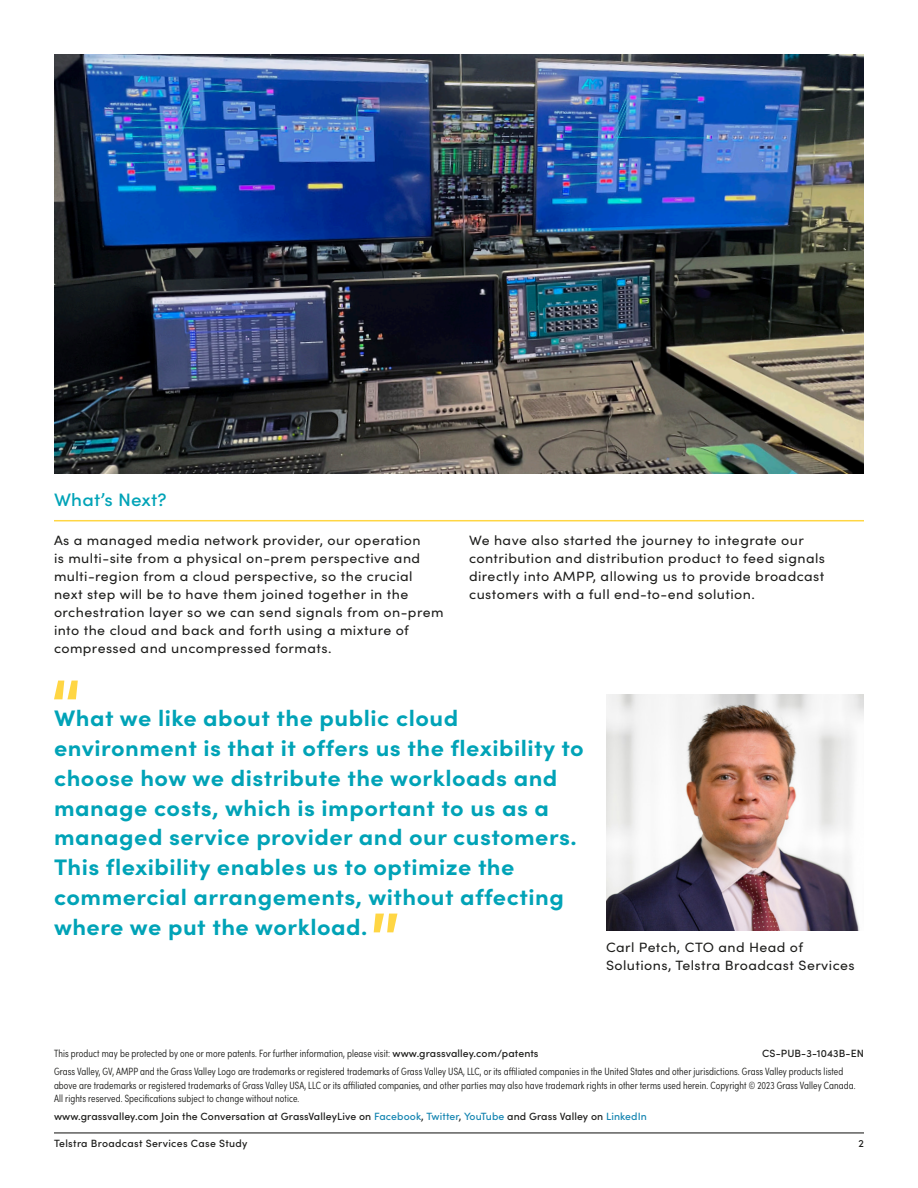
<style>
.page{position:relative;width:918px;height:1188px;background:#fff}
.page>*{position:absolute;margin:0;border:0;box-sizing:border-box;transform-origin:0 0}
.t1{font:700 22.5px/30px "Sofia Pro";letter-spacing:.02em;color:#00a3b7;scale:1.05 1}
.t2{font:500 18px "Sofia Pro";letter-spacing:.01em;color:#00a3b7;scale:1.05 1}
.t3{font:13.5px/18px "Sofia Pro";letter-spacing:.03em;color:#1d1d1b;scale:1.05 1}
.t4{font:300 10.5px/13.5px "Sofia Pro Condensed";letter-spacing:.01em;color:#1d1d1b}
.t5{font:500 10.5px "Sofia Pro";letter-spacing:.01em;color:#1d1d1b}
.t6{font:500 10.5px "Sofia Pro";letter-spacing:.03em;color:#1d1d1b}
.s1{font-family:"Sofia Pro";font-weight:500}
.s2{color:#1585b1}
</style>
<div class="page">
<hr style="left:54px;top:1132px;width:810px;height:1px;background:#1d1d1b">
<hr style="left:54px;top:520px;width:810px;height:1px;background:#ffd644">
<img style="left:54px;top:54px;width:810px;height:419px">
<svg style="left:54px;top:681px;width:24px;height:18px"></svg>
<svg style="left:374px;top:914px;width:23px;height:18px"></svg>
<img style="left:606px;top:694px;width:258px;height:236px">
<h2 class="t2" style="left:54px;top:487px;width:109px">What’s Next?</h2>
<p class="t3" style="left:54px;top:530px;width:372px">As a managed media network provider, our operation<br>is multi-site from a physical on-prem perspective and multi-region from a cloud perspective, so the crucial next step will be to have them joined together in the orchestration layer so we can send signals from on-prem into the cloud and back and forth using a mixture of compressed and uncompressed formats.</p>
<p class="t3" style="left:469px;top:530px;width:340px">We have also started the journey to integrate our contribution and distribution product to feed signals directly into AMPP, allowing us to provide broadcast customers with a full end-to-end solution.</p>
<p class="t1" style="left:54px;top:701px;width:506px">What we like about the public cloud environment is that it offers us the flexibility to choose how we distribute the workloads and manage costs, which is important to us as a managed service provider and our customers.<br>This flexibility enables us to optimize the commercial arrangements, without affecting where we put the workload.</p>
<p class="t3" style="left:606px;top:938px;width:238px">Carl Petch, CTO and Head of<br>Solutions, Telstra Broadcast Services</p>
<p class="t4" style="left:54px;top:1046px;width:486px">This product may be protected by one or more patents. For further information, please visit: <span class="s1">www.grassvalley.com/patents</span></p>
<p class="t5" style="left:762px;top:1046px;width:103px">CS-PUB-3-1043B-EN</p>
<p class="t4" style="left:54px;top:1064px;width:803px">Grass Valley, GV, AMPP and the Grass Valley Logo are trademarks or registered trademarks of Grass Valley USA, LLC, or its affiliated companies in the United States and other jurisdictions. Grass Valley products listed above are trademarks or registered trademarks of Grass Valley USA, LLC or its affiliated companies, and other parties may also have trademark rights in other terms used herein. Copyright © 2023 Grass Valley Canada.<br>All rights reserved. Specifications subject to change without notice.</p>
<p class="t5" style="left:54px;top:1108px;width:594px">www.grassvalley.com Join the Conversation at GrassValleyLive on <span class="s2">Facebook</span>, <span class="s2">Twitter</span>, <span class="s2">YouTube</span> and Grass Valley on <span class="s2">LinkedIn</span></p>
<p class="t6" style="left:54px;top:1136px;width:195px">Telstra Broadcast Services Case Study</p>
<p class="t5" style="left:859px;top:1136px;width:7px">2</p>
</div>
